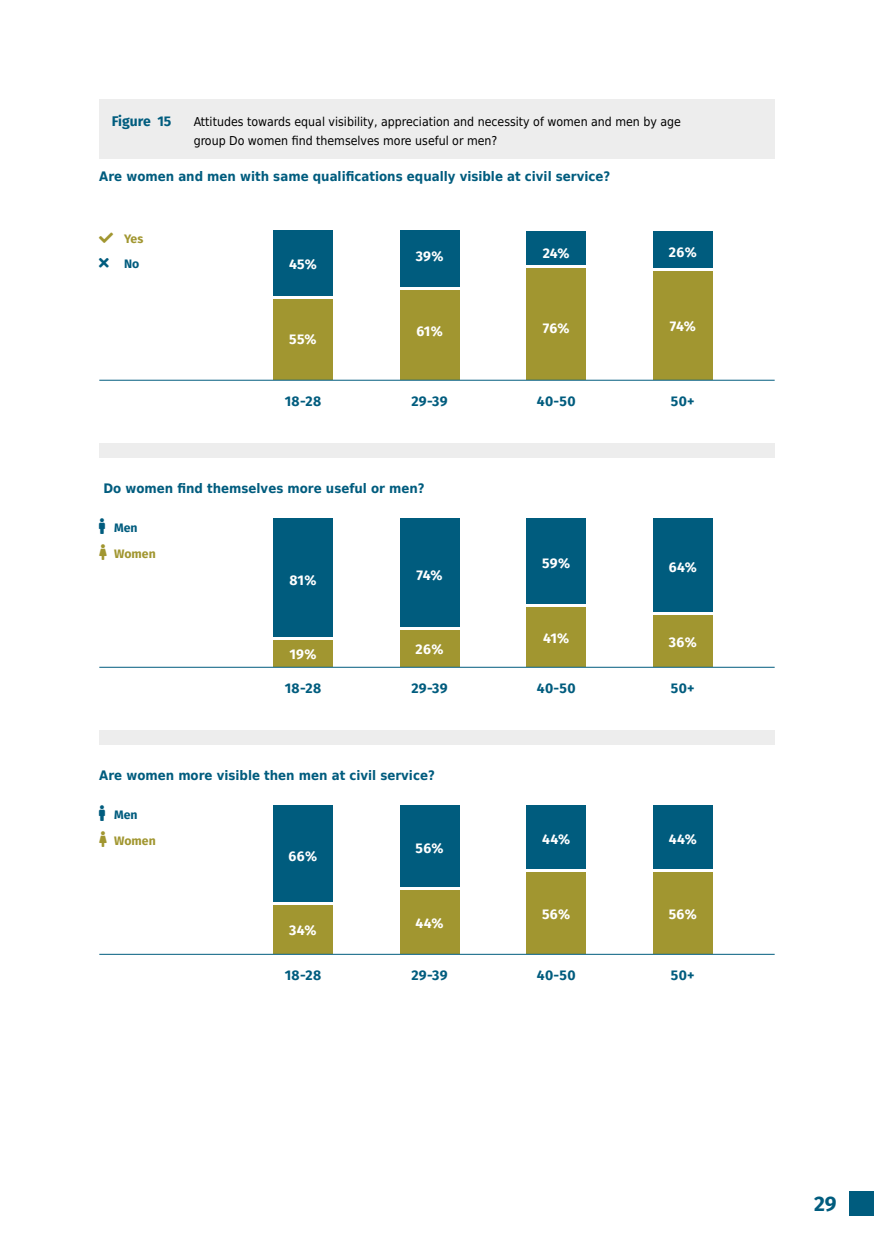
<style>
.page{position:relative;width:874px;height:1241px;background:#fff}
.page>*{position:absolute;margin:0;border:0;box-sizing:border-box;transform-origin:0 0}
.t1{font:700 21px "Fira GO";color:#005c7e}
.t2{font:700 14px "Fira GO";letter-spacing:.02em;color:#fff}
.t3{font:700 14px "Fira GO";letter-spacing:.025em;color:#005c7e}
.t4{font:700 14px "Fira GO";color:#005c7e}
.t5{font:700 13.12px "DejaVu Sans Condensed";color:#005c7e}
.t6{font:12.25px "DejaVu Sans Condensed";color:#000}
.t7{font:700 12.25px "Fira GO";color:#a19630}
.t8{font:700 12.25px "Fira GO";color:#005c7e}
</style>
<div class="page">
<div style="left:848px;top:1191px;width:25px;height:24px;background:#005c7e"></div>
<div style="left:99px;top:99px;width:675px;height:60px;background:#ededed"></div>
<div style="left:273px;top:298px;width:59px;height:82px;background:#a19630"></div>
<div style="left:273px;top:231px;width:59px;height:67px;background:#005c7e"></div>
<hr style="left:265px;top:296px;width:75px;height:3px;background:#fff">
<div style="left:399px;top:289px;width:60px;height:91px;background:#a19630"></div>
<div style="left:399px;top:231px;width:60px;height:58px;background:#005c7e"></div>
<hr style="left:392px;top:288px;width:74px;height:2px;background:#fff">
<div style="left:526px;top:266px;width:59px;height:114px;background:#a19630"></div>
<div style="left:526px;top:231px;width:59px;height:35px;background:#005c7e"></div>
<hr style="left:518px;top:265px;width:75px;height:3px;background:#fff">
<div style="left:652px;top:269px;width:60px;height:111px;background:#a19630"></div>
<div style="left:652px;top:231px;width:60px;height:38px;background:#005c7e"></div>
<hr style="left:645px;top:268px;width:74px;height:3px;background:#fff">
<hr style="left:99px;top:380px;width:675px;height:1px;background:#005c7e">
<div style="left:99px;top:443px;width:675px;height:15px;background:#ededed"></div>
<div style="left:99px;top:730px;width:675px;height:15px;background:#ededed"></div>
<div style="left:273px;top:638px;width:59px;height:28px;background:#a19630"></div>
<div style="left:273px;top:903px;width:59px;height:50px;background:#a19630"></div>
<div style="left:273px;top:518px;width:59px;height:120px;background:#005c7e"></div>
<div style="left:273px;top:804px;width:59px;height:99px;background:#005c7e"></div>
<hr style="left:265px;top:637px;width:75px;height:2px;background:#fff">
<hr style="left:265px;top:901px;width:75px;height:3px;background:#fff">
<div style="left:399px;top:628px;width:60px;height:38px;background:#a19630"></div>
<div style="left:399px;top:888px;width:60px;height:65px;background:#a19630"></div>
<div style="left:399px;top:518px;width:60px;height:110px;background:#005c7e"></div>
<div style="left:399px;top:804px;width:60px;height:84px;background:#005c7e"></div>
<hr style="left:392px;top:626px;width:74px;height:3px;background:#fff">
<hr style="left:392px;top:887px;width:74px;height:2px;background:#fff">
<div style="left:526px;top:605px;width:59px;height:61px;background:#a19630"></div>
<div style="left:526px;top:870px;width:59px;height:83px;background:#a19630"></div>
<div style="left:526px;top:518px;width:59px;height:87px;background:#005c7e"></div>
<div style="left:526px;top:804px;width:59px;height:66px;background:#005c7e"></div>
<hr style="left:518px;top:604px;width:75px;height:3px;background:#fff">
<hr style="left:518px;top:869px;width:75px;height:2px;background:#fff">
<div style="left:652px;top:613px;width:60px;height:53px;background:#a19630"></div>
<div style="left:652px;top:870px;width:60px;height:83px;background:#a19630"></div>
<div style="left:652px;top:518px;width:60px;height:95px;background:#005c7e"></div>
<div style="left:652px;top:804px;width:60px;height:66px;background:#005c7e"></div>
<hr style="left:645px;top:612px;width:74px;height:2px;background:#fff">
<hr style="left:645px;top:869px;width:74px;height:2px;background:#fff">
<hr style="left:99px;top:666px;width:675px;height:1px;background:#005c7e">
<hr style="left:99px;top:953px;width:675px;height:1px;background:#005c7e">
<p class="t4" style="left:112px;top:113px;width:61px">Figure 15</p>
<p class="t6" style="left:193px;top:111px;width:488px">Attitudes towards equal visibility, appreciation and necessity of women and men by age</p>
<p class="t6" style="left:193px;top:130px;width:305px">group Do women find themselves more useful or men?</p>
<p class="t5" style="left:99px;top:166px;width:512px">Are women and men with same qualifications equally visible at civil service?</p>
<p class="t7" style="left:124px;top:232px;width:21px">Yes</p>
<p class="t8" style="left:124px;top:256px;width:17px">No</p>
<p class="t2" style="left:289px;top:256px;width:29px">45%</p>
<p class="t2" style="left:289px;top:331px;width:29px">55%</p>
<p class="t2" style="left:415px;top:248px;width:29px">39%</p>
<p class="t2" style="left:416px;top:322px;width:28px">61%</p>
<p class="t2" style="left:542px;top:245px;width:28px">24%</p>
<p class="t2" style="left:542px;top:319px;width:28px">76%</p>
<p class="t2" style="left:668px;top:244px;width:29px">26%</p>
<p class="t2" style="left:669px;top:318px;width:28px">74%</p>
<p class="t3" style="left:284px;top:393px;width:38px">18-28</p>
<p class="t3" style="left:411px;top:393px;width:38px">29-39</p>
<p class="t3" style="left:536px;top:393px;width:40px">40-50</p>
<p class="t3" style="left:670px;top:393px;width:25px">50+</p>
<p class="t5" style="left:103px;top:477px;width:323px">Do women find themselves more useful or men?</p>
<p class="t8" style="left:114px;top:520px;width:25px">Men</p>
<p class="t7" style="left:114px;top:546px;width:43px">Women</p>
<p class="t2" style="left:289px;top:571px;width:28px">81%</p>
<p class="t2" style="left:416px;top:566px;width:28px">74%</p>
<p class="t2" style="left:289px;top:646px;width:29px">19%</p>
<p class="t2" style="left:415px;top:641px;width:29px">26%</p>
<p class="t3" style="left:284px;top:680px;width:38px">18-28</p>
<p class="t3" style="left:411px;top:680px;width:38px">29-39</p>
<p class="t5" style="left:99px;top:764px;width:337px">Are women more visible then men at civil service?</p>
<p class="t8" style="left:114px;top:807px;width:25px">Men</p>
<p class="t7" style="left:114px;top:833px;width:43px">Women</p>
<p class="t2" style="left:288px;top:847px;width:30px">66%</p>
<p class="t2" style="left:289px;top:921px;width:29px">34%</p>
<p class="t3" style="left:284px;top:967px;width:38px">18-28</p>
<p class="t2" style="left:415px;top:840px;width:30px">56%</p>
<p class="t2" style="left:415px;top:914px;width:29px">44%</p>
<p class="t3" style="left:411px;top:967px;width:38px">29-39</p>
<p class="t2" style="left:542px;top:555px;width:29px">59%</p>
<p class="t2" style="left:543px;top:629px;width:28px">41%</p>
<p class="t3" style="left:536px;top:680px;width:40px">40-50</p>
<p class="t2" style="left:542px;top:831px;width:29px">44%</p>
<p class="t2" style="left:542px;top:905px;width:30px">56%</p>
<p class="t3" style="left:536px;top:967px;width:40px">40-50</p>
<p class="t2" style="left:668px;top:559px;width:29px">64%</p>
<p class="t2" style="left:668px;top:633px;width:29px">36%</p>
<p class="t3" style="left:670px;top:680px;width:25px">50+</p>
<p class="t2" style="left:668px;top:831px;width:29px">44%</p>
<p class="t2" style="left:668px;top:905px;width:30px">56%</p>
<p class="t3" style="left:670px;top:967px;width:25px">50+</p>
<h1 class="t1" style="left:813px;top:1191px;width:24px">29</h1>
</div>
